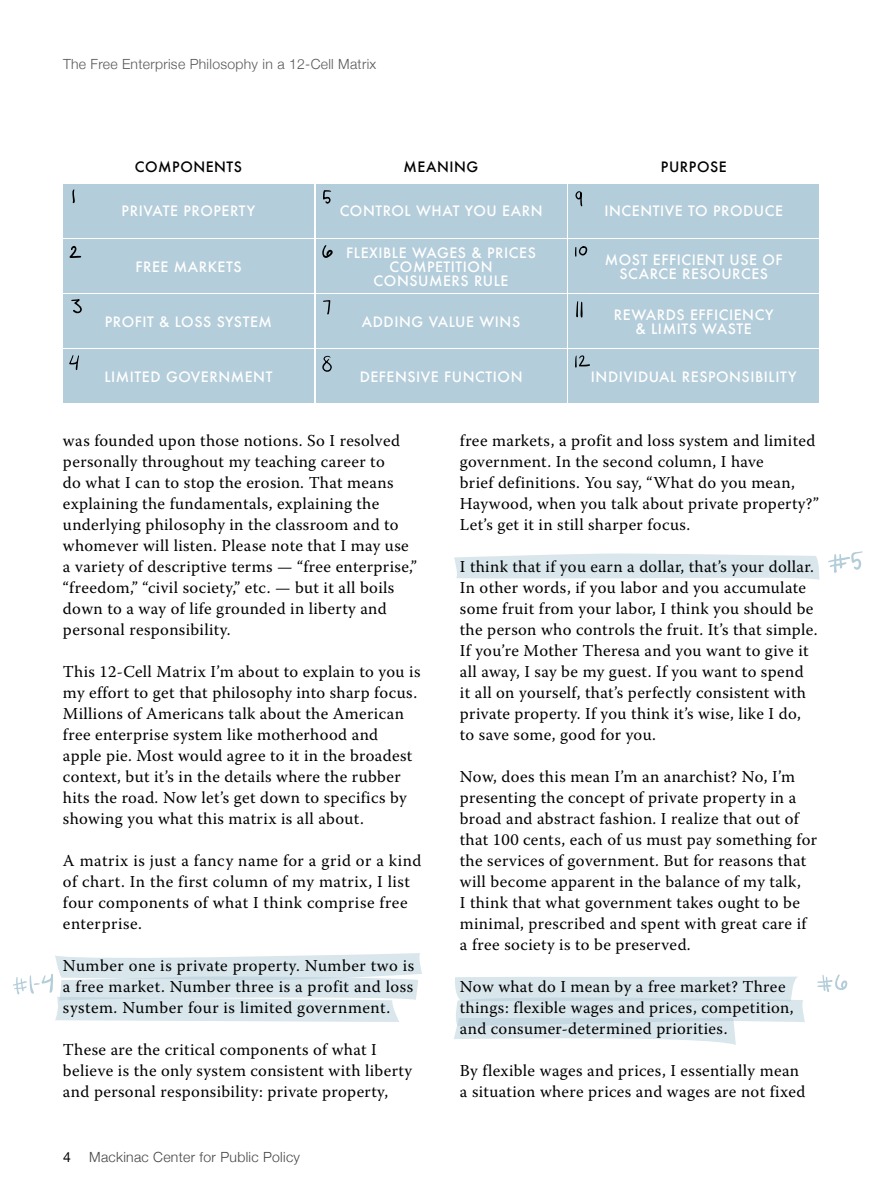
<style>
.page{position:relative;width:882px;height:1197px;background:#fff}
.page>*{position:absolute;margin:0;border:0;box-sizing:border-box;transform-origin:0 0}
.t1{font:16.62px/21px "Warnock Pro";letter-spacing:.02em;color:#000}
.t2{font:500 14px/14px "Futura";letter-spacing:.04em;color:#fff;text-align:center}
.t3{font:300 14px "Helvetica Neue";letter-spacing:.02em;color:#58595b}
.t4{font:300 14px "Helvetica Neue";letter-spacing:.02em;color:#464547}
.t5{font:500 14px "Futura";letter-spacing:.04em;color:#000}
.t6{font:14px "Helvetica Neue";color:#000}
</style>
<div class="page">
<svg style="left:454px;top:977px;width:351px;height:68px"></svg>
<svg style="left:454px;top:553px;width:366px;height:27px;background:#dee9ee"></svg>
<svg style="left:828px;top:551px;width:35px;height:22px"></svg>
<svg style="left:817px;top:974px;width:31px;height:18px"></svg>
<div style="left:63px;top:239px;width:251px;height:54px;background:#b4cdda"></div>
<div style="left:63px;top:294px;width:251px;height:54px;background:#b4cdda"></div>
<div style="left:63px;top:349px;width:251px;height:54px;background:#b4cdda"></div>
<div style="left:316px;top:239px;width:251px;height:54px;background:#b4cdda"></div>
<div style="left:316px;top:349px;width:251px;height:54px;background:#b4cdda"></div>
<div style="left:316px;top:184px;width:251px;height:53px;background:#b4cdda"></div>
<div style="left:568px;top:349px;width:251px;height:54px;background:#b4cdda"></div>
<div style="left:568px;top:294px;width:251px;height:54px;background:#b4cdda"></div>
<div style="left:568px;top:239px;width:251px;height:54px;background:#b4cdda"></div>
<div style="left:568px;top:184px;width:251px;height:53px;background:#b4cdda"></div>
<div style="left:316px;top:294px;width:251px;height:54px;background:#b4cdda"></div>
<div style="left:63px;top:184px;width:251px;height:53px;background:#b4cdda"></div>
<svg style="left:72px;top:189px;width:3px;height:14px"></svg>
<svg style="left:69px;top:246px;width:12px;height:12px"></svg>
<svg style="left:71px;top:299px;width:11px;height:15px"></svg>
<svg style="left:69px;top:355px;width:10px;height:15px"></svg>
<svg style="left:323px;top:190px;width:8px;height:14px"></svg>
<svg style="left:322px;top:245px;width:11px;height:13px"></svg>
<svg style="left:323px;top:300px;width:7px;height:15px"></svg>
<svg style="left:322px;top:355px;width:10px;height:17px"></svg>
<svg style="left:575px;top:191px;width:7px;height:16px"></svg>
<svg style="left:575px;top:246px;width:12px;height:11px"></svg>
<svg style="left:576px;top:301px;width:7px;height:17px"></svg>
<svg style="left:575px;top:355px;width:15px;height:13px"></svg>
<svg style="left:13px;top:953px;width:409px;height:69px"></svg>
<p class="t3" style="left:63px;top:53px;width:315px">The Free Enterprise Philosophy in a 12-Cell Matrix</p>
<p class="t5" style="left:135px;top:157px;width:109px">COMPONENTS</p>
<p class="t5" style="left:404px;top:157px;width:76px">MEANING</p>
<p class="t5" style="left:661px;top:157px;width:67px">PURPOSE</p>
<p class="t2" style="left:122px;top:204px;width:135px">PRIVATE PROPERTY</p>
<p class="t2" style="left:340px;top:204px;width:204px">CONTROL WHAT YOU EARN</p>
<p class="t2" style="left:604px;top:204px;width:180px">INCENTIVE TO PRODUCE</p>
<p class="t2" style="left:135px;top:259px;width:108px">FREE MARKETS</p>
<p class="t2" style="left:346px;top:245px;width:191px">FLEXIBLE WAGES &amp; PRICES<br>COMPETITION<br>CONSUMERS RULE</p>
<p class="t2" style="left:605px;top:252px;width:178px">MOST EFFICIENT USE OF<br>SCARCE RESOURCES</p>
<p class="t2" style="left:105px;top:314px;width:167px">PROFIT &amp; LOSS SYSTEM</p>
<p class="t2" style="left:362px;top:314px;width:160px">ADDING VALUE WINS</p>
<p class="t2" style="left:614px;top:307px;width:161px">REWARDS EFFICIENCY &amp; LIMITS WASTE</p>
<p class="t2" style="left:104px;top:370px;width:169px">LIMITED GOVERNMENT</p>
<p class="t2" style="left:360px;top:370px;width:164px">DEFENSIVE FUNCTION</p>
<p class="t2" style="left:591px;top:370px;width:207px">I NDIVIDUAL RESPONSIBILITY</p>
<p class="t1" style="left:63px;top:430px;width:356px">was founded upon those notions. So I resolved personally throughout my teaching career to<br>do what I can to stop the erosion. That means explaining the fundamentals, explaining the underlying philosophy in the classroom and to whomever will listen. Please note that I may use a variety of descriptive terms — “free enterprise,” “freedom,” “civil society,” etc. — but it all boils down to a way of life grounded in liberty and personal responsibility.</p>
<p class="t1" style="left:63px;top:661px;width:359px">This 12-Cell Matrix I’m about to explain to you is my effort to get that philosophy into sharp focus.<br>Millions of Americans talk about the American free enterprise system like motherhood and apple pie. Most would agree to it in the broadest context, but it’s in the details where the rubber hits the road. Now let’s get down to specifics by showing you what this matrix is all about.</p>
<p class="t1" style="left:63px;top:850px;width:360px">A matrix is just a fancy name for a grid or a kind of chart. In the first column of my matrix, I list four components of what I think comprise free enterprise.</p>
<p class="t1" style="left:63px;top:955px;width:353px;text-align:justify">Number one is private property. Number two is a free market. Number three is a profit and loss system. Number four is limited government.</p>
<p class="t1" style="left:63px;top:1039px;width:351px">These are the critical components of what I believe is the only system consistent with liberty and personal responsibility: private property,</p>
<p class="t6" style="left:63px;top:1147px;width:9px">4</p>
<p class="t4" style="left:89px;top:1146px;width:212px">Mackinac Center for Public Policy</p>
<p class="t1" style="left:460px;top:430px;width:361px">free markets, a profit and loss system and limited government. In the second column, I have<br>brief definitions. You say, “What do you mean, Haywood, when you talk about private property?” Let’s get it in still sharper focus.</p>
<p class="t1" style="left:460px;top:556px;width:359px">I think that if you earn a dollar, that’s your dollar.<br>In other words, if you labor and you accumulate some fruit from your labor, I think you should be the person who controls the fruit. It’s that simple.<br>If you’re Mother Theresa and you want to give it all away, I say be my guest. If you want to spend it all on yourself, that’s perfectly consistent with private property. If you think it’s wise, like I do, to save some, good for you.</p>
<p class="t1" style="left:460px;top:766px;width:359px">Now, does this mean I’m an anarchist? No, I’m presenting the concept of private property in a broad and abstract fashion. I realize that out of that 100 cents, each of us must pay something for the services of government. But for reasons that will become apparent in the balance of my talk,<br>I think that what government takes ought to be minimal, prescribed and spent with great care if a free society is to be preserved.</p>
<p class="t1" style="left:460px;top:976px;width:335px">Now what do I mean by a free market? Three things: flexible wages and prices, competition, and consumer-determined priorities.</p>
<p class="t1" style="left:460px;top:1060px;width:347px">By flexible wages and prices, I essentially mean a situation where prices and wages are not fixed</p>
</div>
